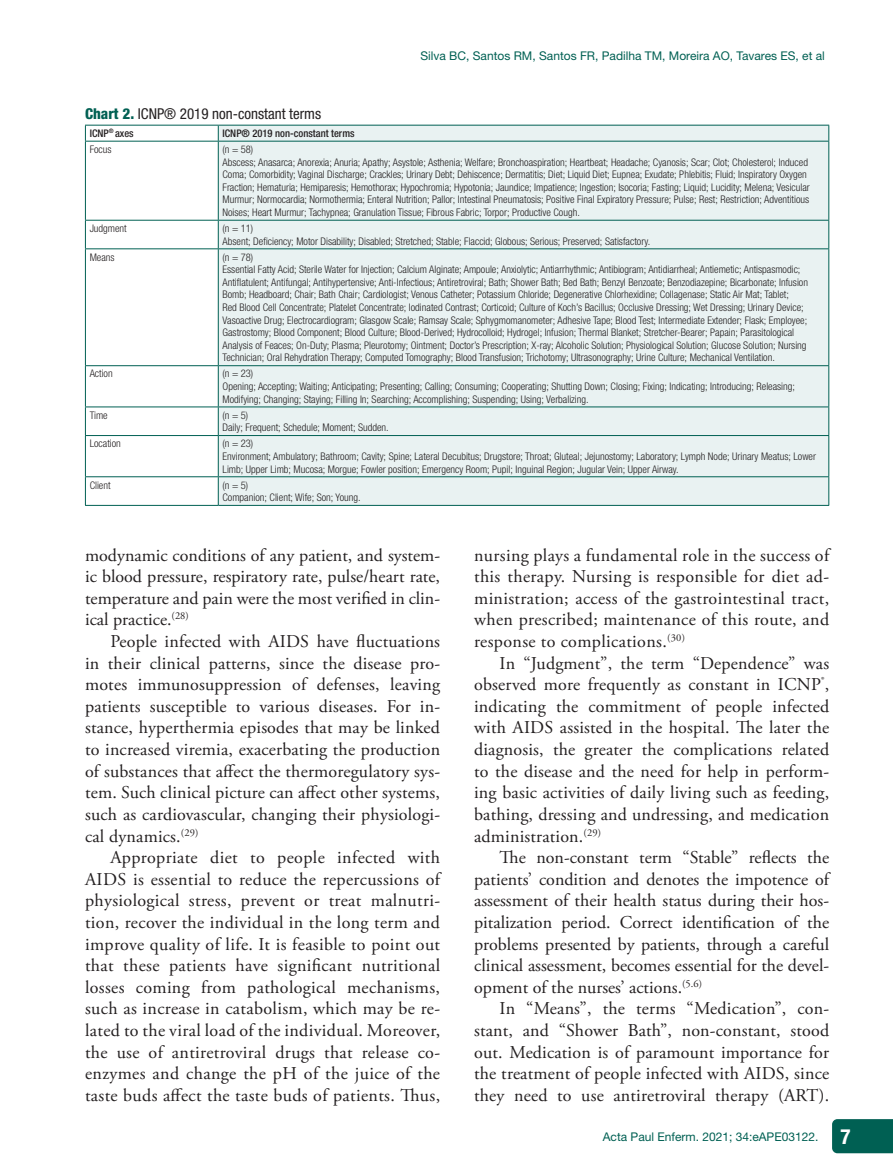
<style>
.page{position:relative;width:893px;height:1170px;background:#fff}
.page>*{position:absolute;margin:0;border:0;box-sizing:border-box;transform-origin:0 0}
.t1{font:18px/21.6px "Adobe Garamond Pro";letter-spacing:.01em;color:#231f20;text-align:justify}
.t2{font:condensed 15px "Helvetica Neue LT Std";color:#231f20}
.t3{font:12px "Helvetica Neue LT Std";color:#006053}
.t4{font:300 condensed 10.5px/12.6px "Helvetica Neue LT Std";color:#231f20}
.t5{font:500 condensed 10.5px "Helvetica Neue LT Std";color:#231f20}
.s1{font-weight:800;color:#006053}
.s2{font-weight:700;font-stretch:condensed;font-size:21px;color:#fff}
</style>
<div class="page">
<div style="left:832px;top:1119px;width:61px;height:34px;background:#006053"></div>
<div style="left:219px;top:126px;width:609px;height:379px;background:#e9f2f2"></div>
<hr style="left:85px;top:125px;width:133px;height:1px;background:#006053">
<svg style="left:85px;top:125px;width:1px;height:16px"></svg>
<hr style="left:218px;top:125px;width:611px;height:1px;background:#006053">
<svg style="left:218px;top:125px;width:1px;height:16px"></svg>
<svg style="left:828px;top:125px;width:1px;height:16px"></svg>
<hr style="left:85px;top:141px;width:133px;height:1px;background:#006053">
<hr style="left:85px;top:141px;width:1px;height:79px;background:#006053">
<hr style="left:218px;top:141px;width:611px;height:1px;background:#006053">
<hr style="left:218px;top:141px;width:1px;height:79px;background:#006053">
<hr style="left:828px;top:141px;width:1px;height:79px;background:#006053">
<hr style="left:85px;top:220px;width:133px;height:1px;background:#006053">
<svg style="left:85px;top:220px;width:1px;height:28px"></svg>
<hr style="left:218px;top:220px;width:611px;height:1px;background:#006053">
<svg style="left:218px;top:220px;width:1px;height:28px"></svg>
<svg style="left:828px;top:220px;width:1px;height:28px"></svg>
<hr style="left:85px;top:248px;width:133px;height:1px;background:#006053">
<hr style="left:85px;top:249px;width:1px;height:116px;background:#006053">
<hr style="left:218px;top:248px;width:611px;height:1px;background:#006053">
<hr style="left:218px;top:249px;width:1px;height:116px;background:#006053">
<hr style="left:828px;top:249px;width:1px;height:116px;background:#006053">
<hr style="left:85px;top:365px;width:133px;height:1px;background:#006053">
<hr style="left:85px;top:366px;width:1px;height:40px;background:#006053">
<hr style="left:218px;top:365px;width:611px;height:1px;background:#006053">
<hr style="left:218px;top:366px;width:1px;height:40px;background:#006053">
<hr style="left:828px;top:366px;width:1px;height:40px;background:#006053">
<hr style="left:85px;top:406px;width:133px;height:1px;background:#006053">
<svg style="left:85px;top:407px;width:1px;height:28px"></svg>
<hr style="left:218px;top:406px;width:611px;height:1px;background:#006053">
<svg style="left:218px;top:407px;width:1px;height:28px"></svg>
<svg style="left:828px;top:407px;width:1px;height:28px"></svg>
<hr style="left:85px;top:435px;width:133px;height:1px;background:#006053">
<hr style="left:85px;top:436px;width:1px;height:40px;background:#006053">
<hr style="left:218px;top:435px;width:611px;height:1px;background:#006053">
<hr style="left:218px;top:436px;width:1px;height:40px;background:#006053">
<hr style="left:828px;top:436px;width:1px;height:40px;background:#006053">
<hr style="left:85px;top:476px;width:133px;height:1px;background:#006053">
<svg style="left:85px;top:477px;width:1px;height:28px"></svg>
<hr style="left:218px;top:476px;width:611px;height:1px;background:#006053">
<svg style="left:218px;top:477px;width:1px;height:28px"></svg>
<svg style="left:828px;top:477px;width:1px;height:28px"></svg>
<hr style="left:85px;top:505px;width:133px;height:1px;background:#006053">
<hr style="left:218px;top:505px;width:611px;height:1px;background:#006053">
<p class="t3" style="left:420px;top:48px;width:406px">Silva BC, Santos RM, Santos FR, Padilha TM, Moreira AO, Tavares ES, et al</p>
<h2 class="t2" style="left:85px;top:105px;width:238px"><span class="s1">Chart 2.</span> ICNP® 2019 non-constant terms</h2>
<p class="t5" style="left:90px;top:127px;width:46px">ICNP<sup>®</sup> axes</p>
<p class="t5" style="left:223px;top:127px;width:134px">ICNP® 2019 non-constant terms</p>
<p class="t4" style="left:90px;top:143px;width:23px">Focus</p>
<p class="t4" style="left:223px;top:143px;width:589px">(n = 58)<br>Abscess; Anasarca; Anorexia; Anuria; Apathy; Asystole; Asthenia; Welfare; Bronchoaspiration; Heartbeat; Headache; Cyanosis; Scar; Clot; Cholesterol; Induced Coma; Comorbidity; Vaginal Discharge; Crackles; Urinary Debt; Dehiscence; Dermatitis; Diet; Liquid Diet; Eupnea; Exudate; Phlebitis; Fluid; Inspiratory Oxygen Fraction; Hematuria; Hemiparesis; Hemothorax; Hypochromia; Hypotonia; Jaundice; Impatience; Ingestion; Isocoria; Fasting; Liquid; Lucidity; Melena; Vesicular Murmur; Normocardia; Normothermia; Enteral Nutrition; Pallor; Intestinal Pneumatosis; Positive Final Expiratory Pressure; Pulse; Rest; Restriction; Adventitious Noises; Heart Murmur; Tachypnea; Granulation Tissue; Fibrous Fabric; Torpor; Productive Cough.</p>
<p class="t4" style="left:90px;top:222px;width:39px">Judgment</p>
<p class="t4" style="left:223px;top:222px;width:429px">(n = 11)<br>Absent; Deficiency; Motor Disability; Disabled; Stretched; Stable; Flaccid; Globous; Serious; Preserved; Satisfactory.</p>
<p class="t4" style="left:90px;top:250px;width:26px">Means</p>
<p class="t4" style="left:223px;top:250px;width:587px">(n = 78)<br>Essential Fatty Acid; Sterile Water for Injection; Calcium Alginate; Ampoule; Anxiolytic; Antiarrhythmic; Antibiogram; Antidiarrheal; Antiemetic; Antispasmodic; Antiflatulent; Antifungal; Antihypertensive; Anti-Infectious; Antiretroviral; Bath; Shower Bath; Bed Bath; Benzyl Benzoate; Benzodiazepine; Bicarbonate; Infusion Bomb; Headboard; Chair; Bath Chair; Cardiologist; Venous Catheter; Potassium Chloride; Degenerative Chlorhexidine; Collagenase; Static Air Mat; Tablet;<br>Red Blood Cell Concentrate; Platelet Concentrate; Iodinated Contrast; Corticoid; Culture of Koch’s Bacillus; Occlusive Dressing; Wet Dressing; Urinary Device; Vasoactive Drug; Electrocardiogram; Glasgow Scale; Ramsay Scale; Sphygmomanometer; Adhesive Tape; Blood Test; Intermediate Extender; Flask; Employee; Gastrostomy; Blood Component; Blood Culture; Blood-Derived; Hydrocolloid; Hydrogel; Infusion; Thermal Blanket; Stretcher-Bearer; Papain; Parasitological Analysis of Feaces; On-Duty; Plasma; Pleurotomy; Ointment; Doctor’s Prescription; X-ray; Alcoholic Solution; Physiological Solution; Glucose Solution; Nursing Technician; Oral Rehydration Therapy; Computed Tomography; Blood Transfusion; Trichotomy; Ultrasonography; Urine Culture; Mechanical Ventilation.</p>
<p class="t4" style="left:90px;top:367px;width:25px">Action</p>
<p class="t4" style="left:223px;top:367px;width:574px">(n = 23)<br>Opening; Accepting; Waiting; Anticipating; Presenting; Calling; Consuming; Cooperating; Shutting Down; Closing; Fixing; Indicating; Introducing; Releasing;<br>Modifying; Changing; Staying; Filling In; Searching; Accomplishing; Suspending; Using; Verbalizing.</p>
<p class="t4" style="left:90px;top:408px;width:20px">Time</p>
<p class="t4" style="left:223px;top:408px;width:168px">(n = 5)<br>Daily; Frequent; Schedule; Moment; Sudden.</p>
<p class="t4" style="left:90px;top:437px;width:33px">Location</p>
<p class="t4" style="left:223px;top:437px;width:595px">(n = 23)<br>Environment; Ambulatory; Bathroom; Cavity; Spine; Lateral Decubitus; Drugstore; Throat; Gluteal; Jejunostomy; Laboratory; Lymph Node; Urinary Meatus; Lower<br>Limb; Upper Limb; Mucosa; Morgue; Fowler position; Emergency Room; Pupil; Inguinal Region; Jugular Vein; Upper Airway.</p>
<p class="t4" style="left:90px;top:478px;width:22px">Client</p>
<p class="t4" style="left:223px;top:478px;width:140px">(n = 5)<br>Companion; Client; Wife; Son; Young.</p>
<h1 class="t1" style="left:85px;top:544px;width:357px">modynamic conditions of any patient, and system&shy;ic blood pressure, respiratory rate, pulse/heart rate, temperature and pain were the most verified in clin&shy;ical practice.<sup>(28)</sup></h1>
<p class="t1" style="left:85px;top:631px;width:357px;text-indent:26px">People infected with AIDS have fluctuations in their clinical patterns, since the disease pro&shy;motes immunosuppression of defenses, leaving patients susceptible to various diseases. For in&shy;stance, hyperthermia episodes that may be linked to increased viremia, exacerbating the production of substances that affect the thermoregulatory sys&shy;tem. Such clinical picture can affect other systems, such as cardiovascular, changing their physiologi&shy;cal dynamics.<sup>(29)</sup></p>
<p class="t1" style="left:85px;top:847px;width:357px;text-indent:26px">Appropriate diet to people infected with AIDS is essential to reduce the repercussions of physiological stress, prevent or treat malnutri&shy;tion, recover the individual in the long term and improve quality of life. It is feasible to point out that these patients have significant nutritional losses coming from pathological mechanisms, such as increase in catabolism, which may be re&shy;lated to the viral load of the individual. Moreover, the use of antiretroviral drugs that release co&shy;enzymes and change the pH of the juice of the taste buds affect the taste buds of patients. Thus,</p>
<h1 class="t1" style="left:474px;top:544px;width:357px">nursing plays a fundamental role in the success of this therapy. Nursing is responsible for diet ad&shy;ministration; access of the gastrointestinal tract, when prescribed; maintenance of this route, and response to complications.<sup>(30)</sup></h1>
<p class="t1" style="left:474px;top:652px;width:357px;text-indent:26px">In “Judgment”, the term “Dependence” was observed more frequently as constant in ICNP<sup>®</sup>, indicating the commitment of people infected with AIDS assisted in the hospital. The later the diagnosis, the greater the complications related to the disease and the need for help in perform&shy;ing basic activities of daily living such as feeding, bathing, dressing and undressing, and medication administration.<sup>(29)</sup></p>
<p class="t1" style="left:474px;top:847px;width:357px;text-indent:26px">The non-constant term “Stable” reflects the patients’ condition and denotes the impotence of assessment of their health status during their hos&shy;pitalization period. Correct identification of the problems presented by patients, through a careful clinical assessment, becomes essential for the devel&shy;opment of the nurses’ actions.<sup>(5.6)</sup></p>
<h1 class="t1" style="left:474px;top:998px;width:357px;text-indent:26px">In “Means”, the terms “Medication”, con&shy;stant, and “Shower Bath”, non-constant, stood out. Medication is of paramount importance for the treatment of people infected with AIDS, since they need to use antiretroviral therapy (ART).</h1>
<p class="t3" style="left:603px;top:1129px;width:249px">Acta Paul Enferm. 2021; 34:eAPE03122. <span class="s2">7</span></p>
</div>
